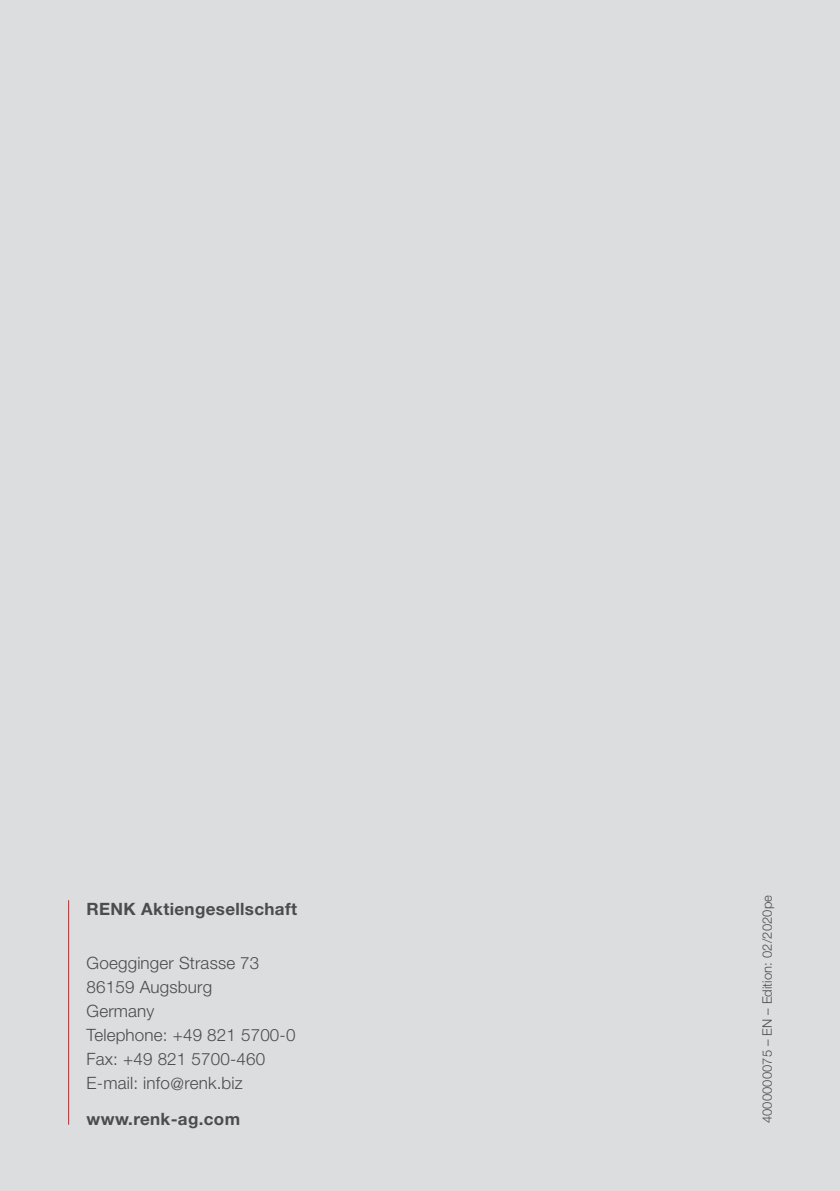
<style>
.page{position:relative;width:840px;height:1191px;background:#fff}
.page>*{position:absolute;margin:0;border:0;box-sizing:border-box;transform-origin:0 0}
.t1{font:300 17px/24px "Helvetica Neue";letter-spacing:.01em;color:#4b4c4d}
.t2{font:700 17px "Helvetica Neue";letter-spacing:.02em;color:#4b4c4d}
.t3{font:300 13px "Helvetica Neue";letter-spacing:.01em;color:#4b4c4d}
</style>
<div class="page">
<div style="left:0;top:0;width:839px;height:1191px;background:#dcdddf"></div>
<hr style="left:68px;top:900px;width:1px;height:224px;background:#ee1d23">
<p class="t2" style="left:87px;top:898px;width:212px">RENK Aktiengesellschaft</p>
<p class="t1" style="left:87px;top:950px;width:210px">Goegginger Strasse 73<br>86159 Augsburg<br>Germany<br>Telephone: +49 821 5700-0<br>Fax: +49 821 5700-460<br>E-mail: info@renk.biz</p>
<p class="t2" style="left:87px;top:1108px;width:155px">www.renk-ag.com</p>
<p class="t3" style="left:758px;top:1123px;width:230px;rotate:-90deg">4000000075 – EN – Edition: 02/2020pe</p>
</div>
